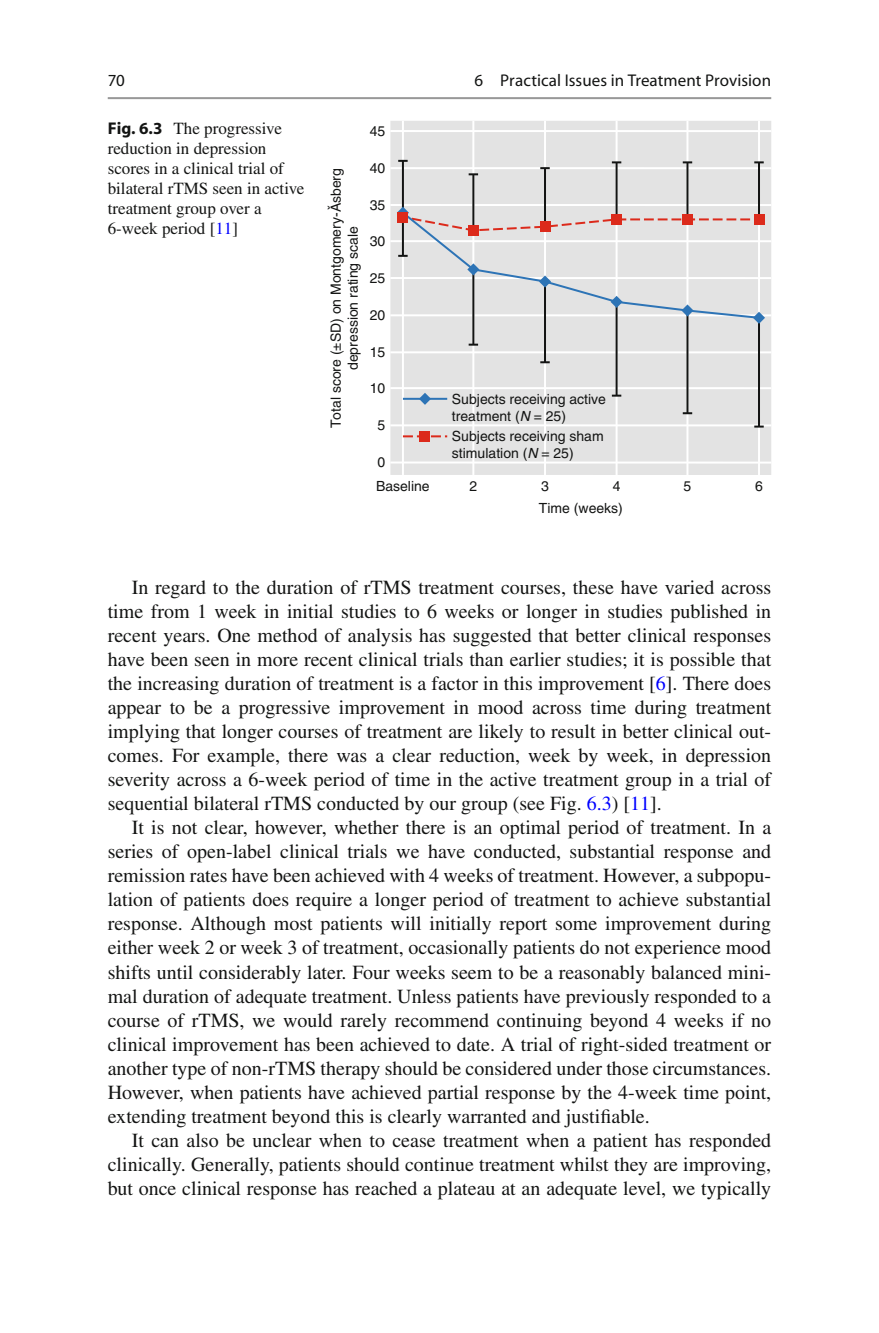
<style>
.page{position:relative;width:879px;height:1333px;background:#fff}
.page>*{position:absolute;margin:0;border:0;box-sizing:border-box;transform-origin:0 0}
.t1{font:20px/24px "Times";color:#131413;text-align:justify}
.t2{font:17px/20px "Times";color:#131413}
.t3{font:17px "Myriad";color:#131413}
.t4{font:14px/16.8px "Helvetica";color:#131413}
.s1{font-family:"Myriad";font-weight:700}
.s2{color:#00f}
.s3{font-style:italic}
</style>
<div class="page">
<hr style="left:108px;top:97px;width:663px;height:2px;background:#989898">
<div style="left:390px;top:121px;width:381px;height:354px;background:#e3e3e3"></div>
<hr style="left:390px;top:130px;width:381px;height:2px;background:#fff">
<hr style="left:390px;top:167px;width:381px;height:2px;background:#fff">
<hr style="left:390px;top:204px;width:381px;height:2px;background:#fff">
<hr style="left:390px;top:240px;width:381px;height:2px;background:#fff">
<hr style="left:390px;top:277px;width:381px;height:2px;background:#fff">
<hr style="left:390px;top:314px;width:381px;height:2px;background:#fff">
<hr style="left:390px;top:351px;width:381px;height:2px;background:#fff">
<hr style="left:390px;top:387px;width:381px;height:2px;background:#fff">
<hr style="left:390px;top:424px;width:381px;height:2px;background:#fff">
<hr style="left:390px;top:461px;width:381px;height:2px;background:#fff">
<hr style="left:758px;top:121px;width:2px;height:354px;background:#fff">
<hr style="left:686px;top:121px;width:2px;height:354px;background:#fff">
<hr style="left:615px;top:121px;width:2px;height:354px;background:#fff">
<hr style="left:544px;top:121px;width:2px;height:354px;background:#fff">
<hr style="left:472px;top:121px;width:2px;height:354px;background:#fff">
<hr style="left:402px;top:121px;width:2px;height:354px;background:#fff">
<hr style="left:402px;top:161px;width:2px;height:95px;background:#131413">
<svg style="left:398px;top:160px;width:10px;height:2px"></svg>
<hr style="left:472px;top:174px;width:2px;height:56px;background:#131413">
<hr style="left:472px;top:269px;width:2px;height:75px;background:#131413">
<svg style="left:469px;top:343px;width:9px;height:2px"></svg>
<svg style="left:469px;top:173px;width:9px;height:2px"></svg>
<hr style="left:544px;top:168px;width:2px;height:58px;background:#131413">
<hr style="left:544px;top:282px;width:2px;height:80px;background:#131413">
<svg style="left:540px;top:361px;width:10px;height:2px"></svg>
<svg style="left:540px;top:167px;width:10px;height:2px"></svg>
<hr style="left:615px;top:162px;width:2px;height:57px;background:#131413">
<hr style="left:615px;top:302px;width:2px;height:93px;background:#131413">
<svg style="left:612px;top:394px;width:9px;height:2px"></svg>
<svg style="left:612px;top:161px;width:9px;height:2px"></svg>
<hr style="left:686px;top:162px;width:2px;height:57px;background:#131413">
<hr style="left:686px;top:310px;width:2px;height:103px;background:#131413">
<svg style="left:683px;top:412px;width:9px;height:2px"></svg>
<svg style="left:683px;top:161px;width:9px;height:2px"></svg>
<hr style="left:758px;top:162px;width:2px;height:57px;background:#131413">
<hr style="left:758px;top:317px;width:2px;height:109px;background:#131413">
<svg style="left:754px;top:425px;width:10px;height:2px"></svg>
<svg style="left:754px;top:161px;width:10px;height:2px"></svg>
<svg style="left:419px;top:393px;width:12px;height:12px"></svg>
<svg style="left:397px;top:207px;width:368px;height:117px"></svg>
<div style="left:397px;top:211px;width:11px;height:11px;background:#dc2a1b"></div>
<div style="left:419px;top:431px;width:11px;height:11px;background:#dc2a1b"></div>
<div style="left:468px;top:225px;width:11px;height:11px;background:#dc2a1b"></div>
<div style="left:539px;top:221px;width:11px;height:11px;background:#dc2a1b"></div>
<div style="left:611px;top:214px;width:11px;height:11px;background:#dc2a1b"></div>
<div style="left:682px;top:214px;width:11px;height:11px;background:#dc2a1b"></div>
<div style="left:753px;top:214px;width:11px;height:11px;background:#dc2a1b"></div>
<svg style="left:403px;top:435px;width:44px;height:2px"></svg>
<hr style="left:403px;top:398px;width:44px;height:2px;background:#2d74b6">
<p class="t3" style="left:108px;top:74px;width:19px">70</p>
<p class="t3" style="left:474px;top:74px;width:298px">6 Practical Issues in Treatment Provision</p>
<p class="t2" style="left:108px;top:120px;width:198px"><span class="s1">Fig. 6.3</span> The progressive reduction in depression scores in a clinical trial of bilateral rTMS seen in active treatment group over a<br>6-week period [ <span class="s2">11</span> ]</p>
<p class="t4" style="left:370px;top:124px;width:17px">45</p>
<p class="t4" style="left:329px;top:428px;width:262px;text-align:center;rotate:-90deg">Total score (±SD) on Montgomery-Asberg depression rating scale</p>
<p class="t4" style="left:326px;top:210px;width:6px;rotate:-90deg">ˇ</p>
<p class="t4" style="left:370px;top:161px;width:17px">40</p>
<p class="t4" style="left:370px;top:198px;width:17px">35</p>
<p class="t4" style="left:370px;top:234px;width:17px">30</p>
<p class="t4" style="left:370px;top:271px;width:17px">25</p>
<p class="t4" style="left:370px;top:308px;width:17px">20</p>
<p class="t4" style="left:370px;top:345px;width:17px">15</p>
<p class="t4" style="left:370px;top:381px;width:17px">10</p>
<p class="t4" style="left:377px;top:418px;width:9px">5</p>
<p class="t4" style="left:377px;top:455px;width:9px">0</p>
<p class="t4" style="left:376px;top:479px;width:55px">Baseline</p>
<p class="t4" style="left:452px;top:392px;width:156px">Subjects receiving active treatment (<span class="s3">N</span> = 25)</p>
<p class="t4" style="left:452px;top:429px;width:153px">Subjects receiving sham stimulation (<span class="s3">N</span> = 25)</p>
<p class="t4" style="left:469px;top:479px;width:9px">2</p>
<p class="t4" style="left:541px;top:479px;width:9px">3</p>
<p class="t4" style="left:612px;top:479px;width:9px">4</p>
<p class="t4" style="left:683px;top:479px;width:9px">5</p>
<p class="t4" style="left:755px;top:479px;width:9px">6</p>
<p class="t4" style="left:539px;top:500px;width:85px">Time (weeks)</p>
<p class="t1" style="left:108px;top:577px;width:665px;text-indent:24px">In regard to the duration of rTMS treatment courses, these have varied across time from 1 week in initial studies to 6 weeks or longer in studies published in recent years. One method of analysis has suggested that better clinical responses have been seen in more recent clinical trials than earlier studies; it is possible that the increasing duration of treatment is a factor in this improvement [ <span class="s2">6</span> ] . There does appear to be a progressive improvement in mood across time during treatment implying that longer courses of treatment are likely to result in better clinical out&shy;comes. For example, there was a clear reduction, week by week, in depression severity across a 6-week period of time in the active treatment group in a trial of sequential bilateral rTMS conducted by our group (see Fig. <span class="s2">6.3</span> ) [ <span class="s2">11</span> ] .</p>
<p class="t1" style="left:108px;top:817px;width:665px;text-indent:24px">It is not clear, however, whether there is an optimal period of treatment. In a series of open-label clinical trials we have conducted, substantial response and remission rates have been achieved with 4 weeks of treatment. However, a subpopu&shy;lation of patients does require a longer period of treatment to achieve substantial response. Although most patients will initially report some improvement during either week 2 or week 3 of treatment, occasionally patients do not experience mood shifts until considerably later. Four weeks seem to be a reasonably balanced mini&shy;mal duration of adequate treatment. Unless patients have previously responded to a course of rTMS, we would rarely recommend continuing beyond 4 weeks if no clinical improvement has been achieved to date. A trial of right-sided treatment or another type of non-rTMS therapy should be considered under those circumstances.<br>However, when patients have achieved partial response by the 4-week time point, extending treatment beyond this is clearly warranted and justi fi able.</p>
<p class="t1" style="left:108px;top:1129px;width:665px;text-indent:24px">It can also be unclear when to cease treatment when a patient has responded clinically. Generally, patients should continue treatment whilst they are improving, but once clinical response has reached a plateau at an adequate level, we typically</p>
</div>
